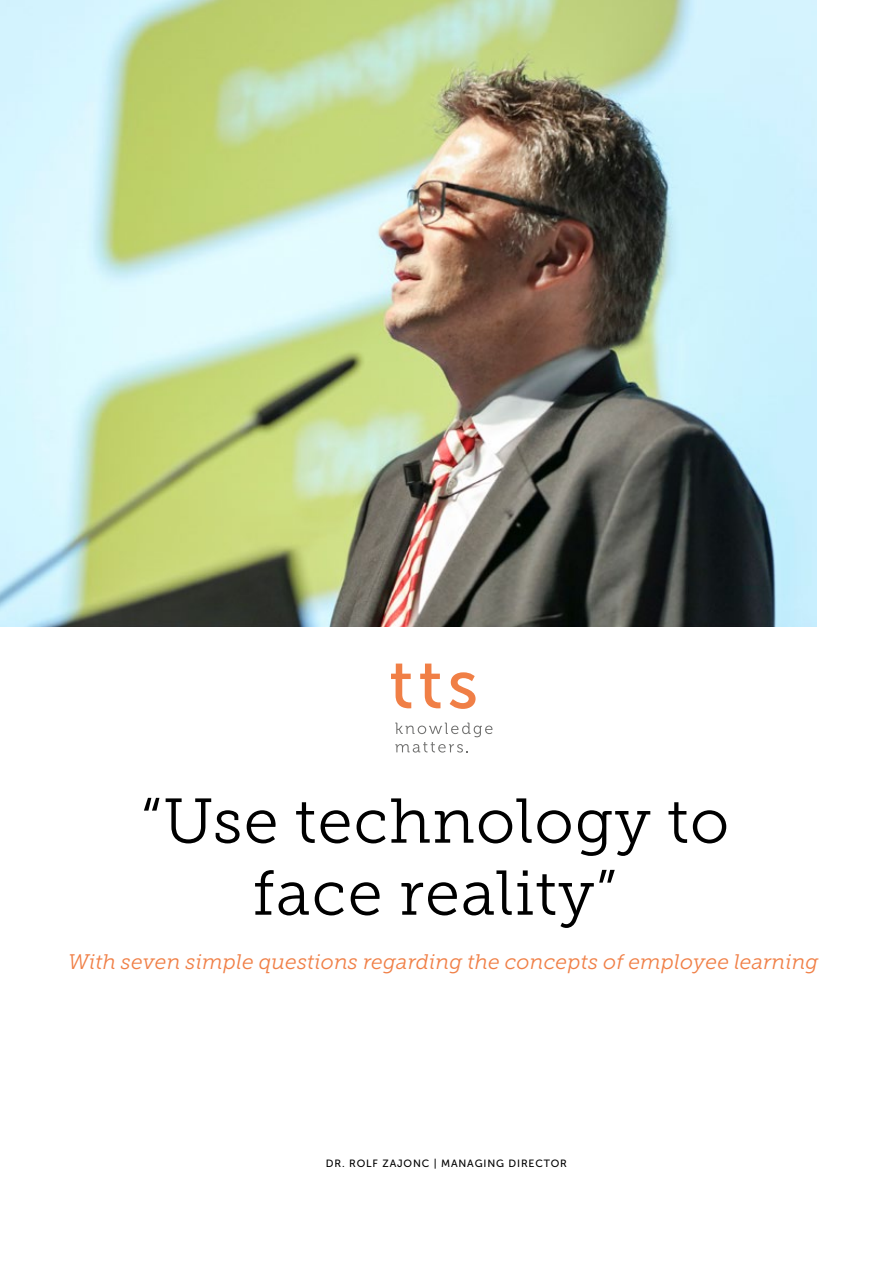
<style>
.page{position:relative;width:893px;height:1263px;background:#fff}
.page>*{position:absolute;margin:0;border:0;box-sizing:border-box;transform-origin:0 0}
.t1{font:63px/72px "Museo Slab 300";letter-spacing:.02em;color:#000;text-align:center}
.t2{font:italic 21px "Museo Slab 300";letter-spacing:.01em;color:#f07f46}
.t3{font:10.5px "Museo Sans 500";letter-spacing:.08em;color:#000}
</style>
<div class="page">
<img style="left:0;top:0;width:816px;height:626px">
<svg style="left:391px;top:663px;width:20px;height:45px"></svg>
<svg style="left:420px;top:663px;width:20px;height:45px"></svg>
<svg style="left:450px;top:672px;width:26px;height:37px"></svg>
<svg style="left:395px;top:722px;width:97px;height:30px"></svg>
<h1 class="t1" style="left:140px;top:785px;width:590px">“Use technology to face reality”</h1>
<p class="t2" style="left:68px;top:950px;width:752px">With seven simple questions regarding the concepts of employee learning</p>
<p class="t3" style="left:326px;top:1158px;width:243px">DR. ROLF ZAJONC | MANAGING DIRECTOR</p>
</div>
